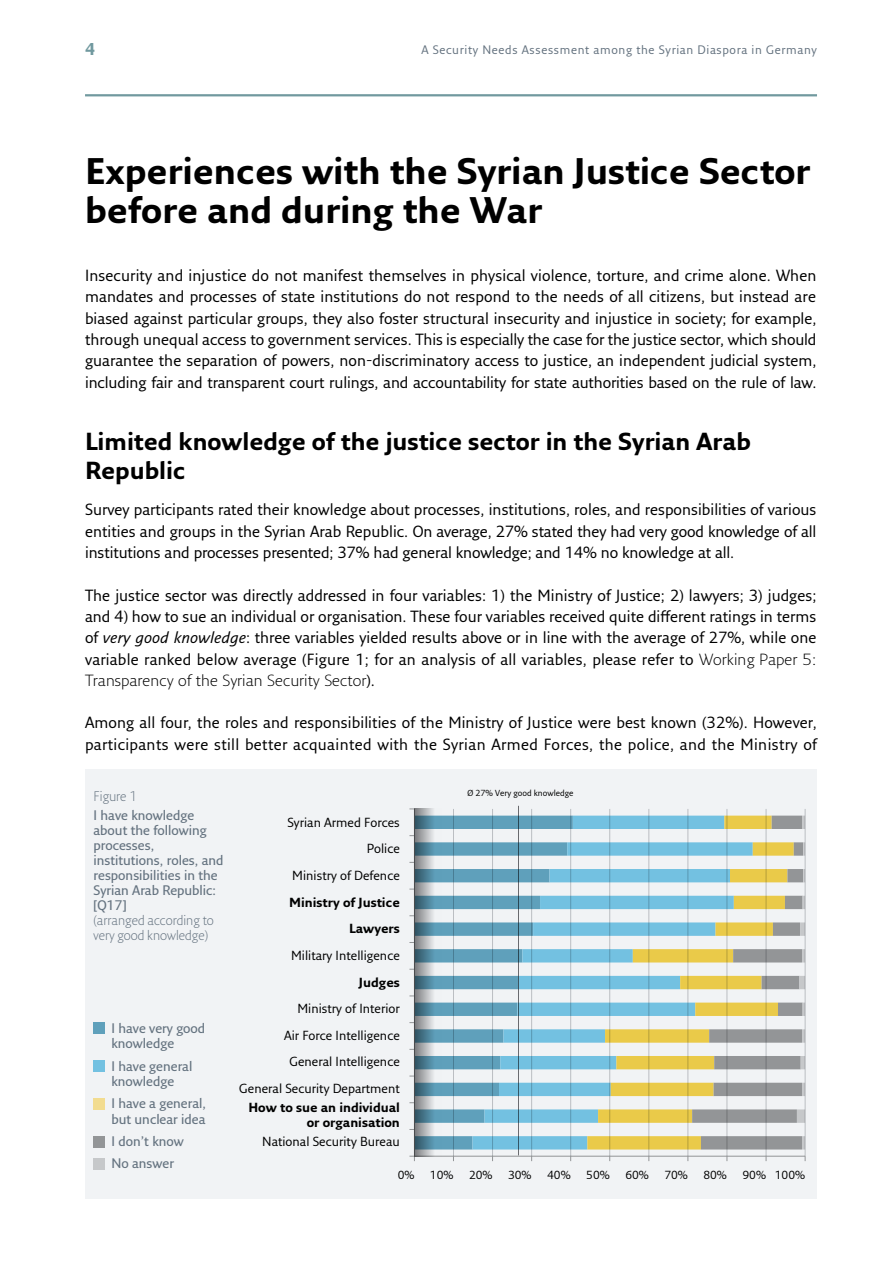
<style>
.page{position:relative;width:893px;height:1263px;background:#fff}
.page>*{position:absolute;margin:0;border:0;box-sizing:border-box;transform-origin:0 0}
.t1{font:700 36px/39px "Fresco Sans Pro";color:#000}
.t2{font:700 24px/28.5px "Fresco Sans Pro";color:#000}
.t3{font:700 16.5px "Fresco Sans Pro";color:#71999f}
.t4{font:15.75px/21.3px "Fresco Sans Pro";letter-spacing:.005em;color:#000;text-align:justify}
.t5{font:600 13.5px/15px "Fresco Sans Pro";color:#657380}
.t6{font:300 13.5px/15px "Fresco Sans Pro";color:#657380}
.t7{font:12.9px/26.5px "Fresco Sans Pro";color:#000;text-align:right}
.t8{font:700 12.9px/26.5px "Fresco Sans Pro";color:#000;text-align:right}
.t9{font:12px "Fresco Sans Pro";letter-spacing:.05em;color:#657380}
.t10{font:11.4px "Fresco Sans Pro";color:#000}
.t11{font:8.55px "Fresco Sans Pro";color:#000}
.s1{font-style:italic}
.s2{font-weight:300}
</style>
<div class="page">
<hr style="left:85px;top:94px;width:732px;height:2px;background:#71999f">
<div style="left:85px;top:770px;width:731px;height:429px;background:#f1f3f5"></div>
<svg style="left:441px;top:816px;width:31px;height:333px"></svg>
<svg style="left:472px;top:816px;width:115px;height:333px"></svg>
<svg style="left:587px;top:816px;width:105px;height:333px"></svg>
<svg style="left:692px;top:816px;width:113px;height:333px"></svg>
<hr style="left:414px;top:1156px;width:391px;height:1px;background:#939597">
<hr style="left:453px;top:809px;width:1px;height:347px;background:#c6c8ca">
<hr style="left:492px;top:809px;width:1px;height:347px;background:#c6c8ca">
<hr style="left:531px;top:809px;width:1px;height:347px;background:#c6c8ca">
<hr style="left:570px;top:809px;width:1px;height:347px;background:#c6c8ca">
<hr style="left:609px;top:809px;width:1px;height:347px;background:#c6c8ca">
<hr style="left:648px;top:809px;width:1px;height:347px;background:#c6c8ca">
<hr style="left:688px;top:809px;width:1px;height:347px;background:#c6c8ca">
<hr style="left:727px;top:809px;width:1px;height:347px;background:#c6c8ca">
<hr style="left:766px;top:809px;width:1px;height:347px;background:#c6c8ca">
<hr style="left:805px;top:809px;width:1px;height:347px;background:#c6c8ca">
<hr style="left:518px;top:806px;width:1px;height:349px;background:#6d6e71">
<svg style="left:414px;top:809px;width:27px;height:347px"></svg>
<div style="left:94px;top:1023px;width:11px;height:11px;background:#5fa0bb"></div>
<div style="left:94px;top:1061px;width:11px;height:11px;background:#73c1e1"></div>
<div style="left:94px;top:1098px;width:11px;height:12px;background:#f2dc90"></div>
<div style="left:94px;top:1136px;width:11px;height:12px;background:#939597"></div>
<div style="left:94px;top:1158px;width:11px;height:11px;background:#c6c8ca"></div>
<p class="t3" style="left:85px;top:39px;width:11px">4</p>
<p class="t9" style="left:421px;top:43px;width:397px">A Security Needs Assessment among the Syrian Diaspora in Germany</p>
<h1 class="t1" style="left:85px;top:151px;width:727px">Experiences with the Syrian Justice Sector before and during the War</h1>
<p class="t4" style="left:85px;top:264px;width:733px">Insecurity and injustice do not manifest themselves in physical violence, torture, and crime alone. When mandates and processes of state institutions do not respond to the needs of all citizens, but instead are biased against particular groups, they also foster structural insecurity and injustice in society; for example, through unequal access to government services. This is especially the case for the justice sector, which should guarantee the separation of powers, non-discriminatory access to justice, an independent judicial system, including fair and transparent court rulings, and accountability for state authorities based on the rule of law.</p>
<h2 class="t2" style="left:85px;top:427px;width:667px">Limited knowledge of the justice sector in the Syrian Arab<br>Republic</h2>
<p class="t4" style="left:85px;top:499px;width:733px">Survey participants rated their knowledge about processes, institutions, roles, and responsibilities of various entities and groups in the Syrian Arab Republic. On average, 27% stated they had very good knowledge of all institutions and processes presented; 37% had general knowledge; and 14% no knowledge at all.</p>
<p class="t4" style="left:85px;top:584px;width:733px">The justice sector was directly addressed in four variables: 1) the Ministry of Justice; 2) lawyers; 3) judges; and 4) how to sue an individual or organisation. These four variables received quite different ratings in terms of <span class="s1">very good knowledge</span>: three variables yielded results above or in line with the average of 27%, while one variable ranked below average (Figure 1; for an analysis of all variables, please refer to <span class="s2">Working Paper 5:<br>Transparency of the Syrian Security Sector</span>).</p>
<p class="t4" style="left:85px;top:712px;width:733px">Among all four, the roles and responsibilities of the Ministry of Justice were best known (32%). However, participants were still better acquainted with the Syrian Armed Forces, the police, and the Ministry of</p>
<p class="t6" style="left:94px;top:788px;width:45px">Figure 1</p>
<p class="t5" style="left:94px;top:808px;width:131px">I have knowledge about the following processes, institutions, roles, and responsibilities in the<br>Syrian Arab Republic: [Q17]</p>
<p class="t6" style="left:94px;top:913px;width:122px">(arranged according to very good knowledge)</p>
<p class="t11" style="left:467px;top:788px;width:108px">Ø 27% Very good knowledge</p>
<p class="t7" style="left:287px;top:809px;width:114px">Syrian Armed Forces<br>Police<br>Ministry of Defence</p>
<p class="t8" style="left:289px;top:888px;width:112px">Ministry of Justice<br>Lawyers</p>
<p class="t7" style="left:291px;top:942px;width:110px">Military Intelligence</p>
<p class="t5" style="left:111px;top:1020px;width:95px;line-height:15.8px">I have very good knowledge</p>
<p class="t5" style="left:111px;top:1057px;width:82px;line-height:15.8px">I have general knowledge</p>
<p class="t5" style="left:111px;top:1095px;width:96px;line-height:15.8px">I have a general, but unclear idea</p>
<p class="t5" style="left:111px;top:1130px;width:74px;line-height:22.2px">I don’t know<br>No answer</p>
<p class="t8" style="left:359px;top:968px;width:42px">Judges</p>
<p class="t7" style="left:239px;top:995px;width:162px">Ministry of Interior<br>Air Force Intelligence<br>General Intelligence<br>General Security Department</p>
<p class="t8" style="left:248px;top:1100px;width:153px;line-height:14.2px">How to sue an individual or organisation</p>
<p class="t7" style="left:262px;top:1128px;width:139px">National Security Bureau</p>
<p class="t10" style="left:398px;top:1168px;width:18px">0%</p>
<p class="t10" style="left:430px;top:1168px;width:25px">10%</p>
<p class="t10" style="left:469px;top:1168px;width:25px">20%</p>
<p class="t10" style="left:508px;top:1168px;width:25px">30%</p>
<p class="t10" style="left:547px;top:1168px;width:25px">40%</p>
<p class="t10" style="left:586px;top:1168px;width:25px">50%</p>
<p class="t10" style="left:625px;top:1168px;width:25px">60%</p>
<p class="t10" style="left:664px;top:1168px;width:25px">70%</p>
<p class="t10" style="left:703px;top:1168px;width:25px">80%</p>
<p class="t10" style="left:742px;top:1168px;width:64px">90% 100%</p>
</div>
